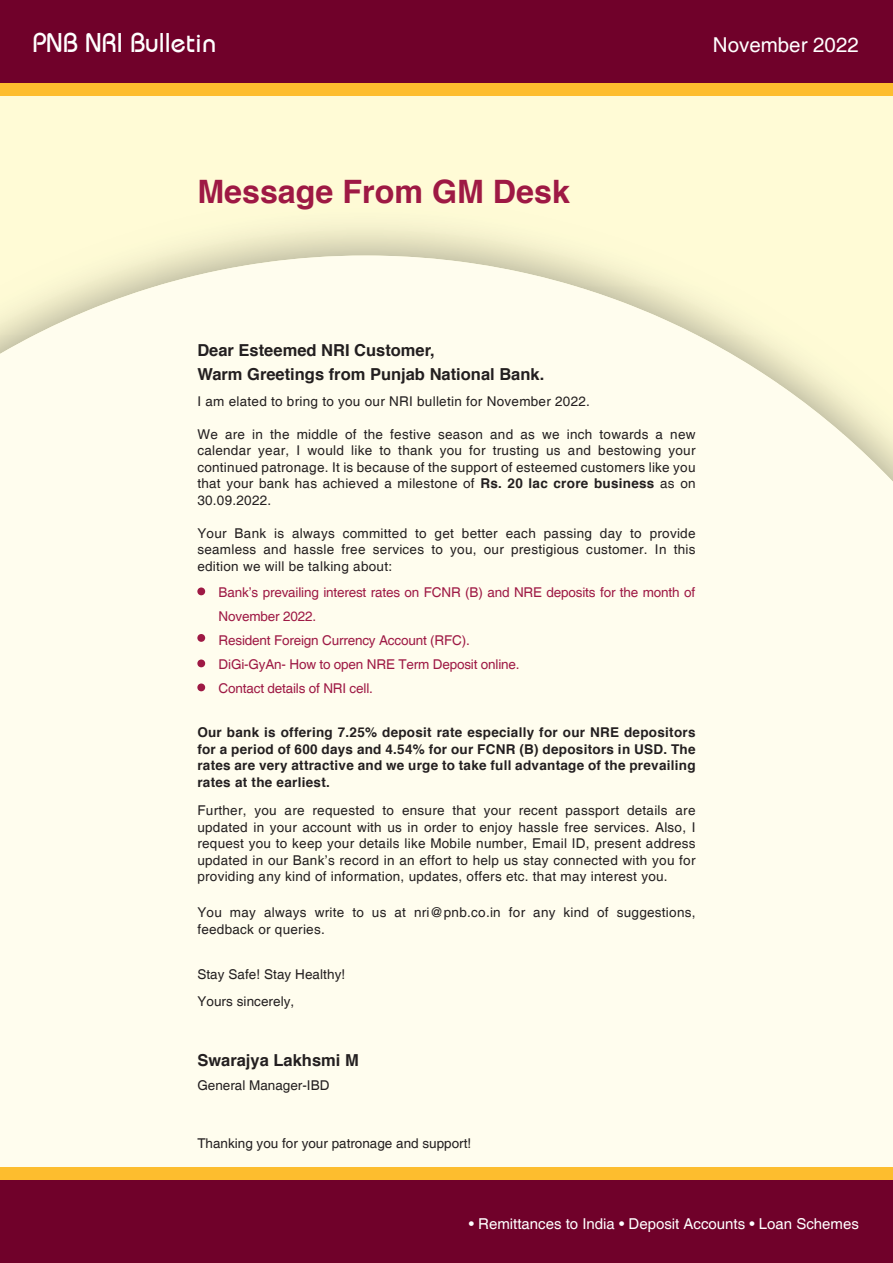
<style>
.page{position:relative;width:893px;height:1263px;background:#70012a}
.page>*{position:absolute;margin:0;border:0;box-sizing:border-box;transform-origin:0 0}
.t1{font:700 32.25px "Helvetica";color:#9e1944}
.t2{font:27px "Bahamas Plain";color:#fff}
.t3{font:20.55px "Helvetica";color:#fff}
.t4{font:700 16.5px/24px "Helvetica";color:#231f20}
.t5{font:15px "Helvetica";color:#fff}
.t6{font:13.5px/16.5px "Helvetica";letter-spacing:.02em;color:#231f20;text-align:justify}
.t7{font:700 13.5px/16.5px "Helvetica";letter-spacing:.02em;color:#231f20;text-align:justify}
.t8{font:13.5px/24px "Helvetica";letter-spacing:-.015em;color:#9e1944}
.t9{font:13.5px "Helvetica";color:#231f20}
.s1{font-weight:700}
</style>
<div class="page">
<div style="left:0;top:83px;width:893px;height:1097px;background:#fffbd6"></div>
<div style="left:0;top:256px;width:893px;height:911px;background:#fffdee"></div>
<div style="left:0;top:83px;width:893px;height:13px;background:#fdbd2e"></div>
<div style="left:0;top:1167px;width:893px;height:13px;background:#fdbd2e"></div>
<svg style="left:197px;top:587px;width:8px;height:8px"></svg>
<svg style="left:197px;top:634px;width:8px;height:8px"></svg>
<svg style="left:197px;top:659px;width:8px;height:8px"></svg>
<svg style="left:197px;top:683px;width:8px;height:8px"></svg>
<h2 class="t2" style="left:33px;top:27px;width:185px">PNB NRI Bulletin</h2>
<h3 class="t3" style="left:713px;top:33px;width:147px">November 2022</h3>
<h1 class="t1" style="left:197px;top:166px;width:374px">Message From GM Desk</h1>
<p class="t4" style="left:197px;top:338px;width:348px">Dear Esteemed NRI Customer,<br>Warm Greetings from Punjab National Bank.</p>
<p class="t6" style="left:197px;top:393px;width:394px">I am elated to bring to you our NRI bulletin for November 2022.</p>
<p class="t6" style="left:197px;top:426px;width:500px">We are in the middle of the festive season and as we inch towards a new calendar year, I would like to thank you for trusting us and bestowing your continued patronage. It is because of the support of esteemed customers like you that your bank has achieved a milestone of <span class="s1">Rs. 20 lac crore business</span> as on 30.09.2022.</p>
<p class="t6" style="left:197px;top:525px;width:500px">Your Bank is always committed to get better each passing day to provide seamless and hassle free services to you, our prestigious customer. In this edition we will be talking about:</p>
<p class="t8" style="left:219px;top:581px;width:478px">Bank’s prevailing interest rates on FCNR (B) and NRE deposits for the month of November 2022.<br>Resident Foreign Currency Account (RFC).<br>DiGi-GyAn- How to open NRE Term Deposit online.<br>Contact details of NRI cell.</p>
<p class="t7" style="left:197px;top:724px;width:500px">Our bank is offering 7.25% deposit rate especially for our NRE depositors for a period of 600 days and 4.54% for our FCNR (B) depositors in USD. The rates are very attractive and we urge to take full advantage of the prevailing rates at the earliest.</p>
<p class="t6" style="left:197px;top:803px;width:500px">Further, you are requested to ensure that your recent passport details are updated in your account with us in order to enjoy hassle free services. Also, I request you to keep your details like Mobile number, Email ID, present address updated in our Bank’s record in an effort to help us stay connected with you for providing any kind of information, updates, offers etc. that may interest you.</p>
<p class="t6" style="left:197px;top:905px;width:500px">You may always write to us at nri@pnb.co.in for any kind of suggestions, feedback or queries.</p>
<p class="t6" style="left:197px;top:961px;width:149px;line-height:27px">Stay Safe! Stay Healthy!<br>Yours sincerely,</p>
<p class="t4" style="left:197px;top:1048px;width:163px">Swarajya Lakhsmi M</p>
<p class="t9" style="left:197px;top:1077px;width:134px">General Manager-IBD</p>
<p class="t9" style="left:197px;top:1135px;width:275px">Thanking you for your patronage and support!</p>
<p class="t5" style="left:469px;top:1215px;width:392px">• Remittances to India • Deposit Accounts • Loan Schemes</p>
</div>
